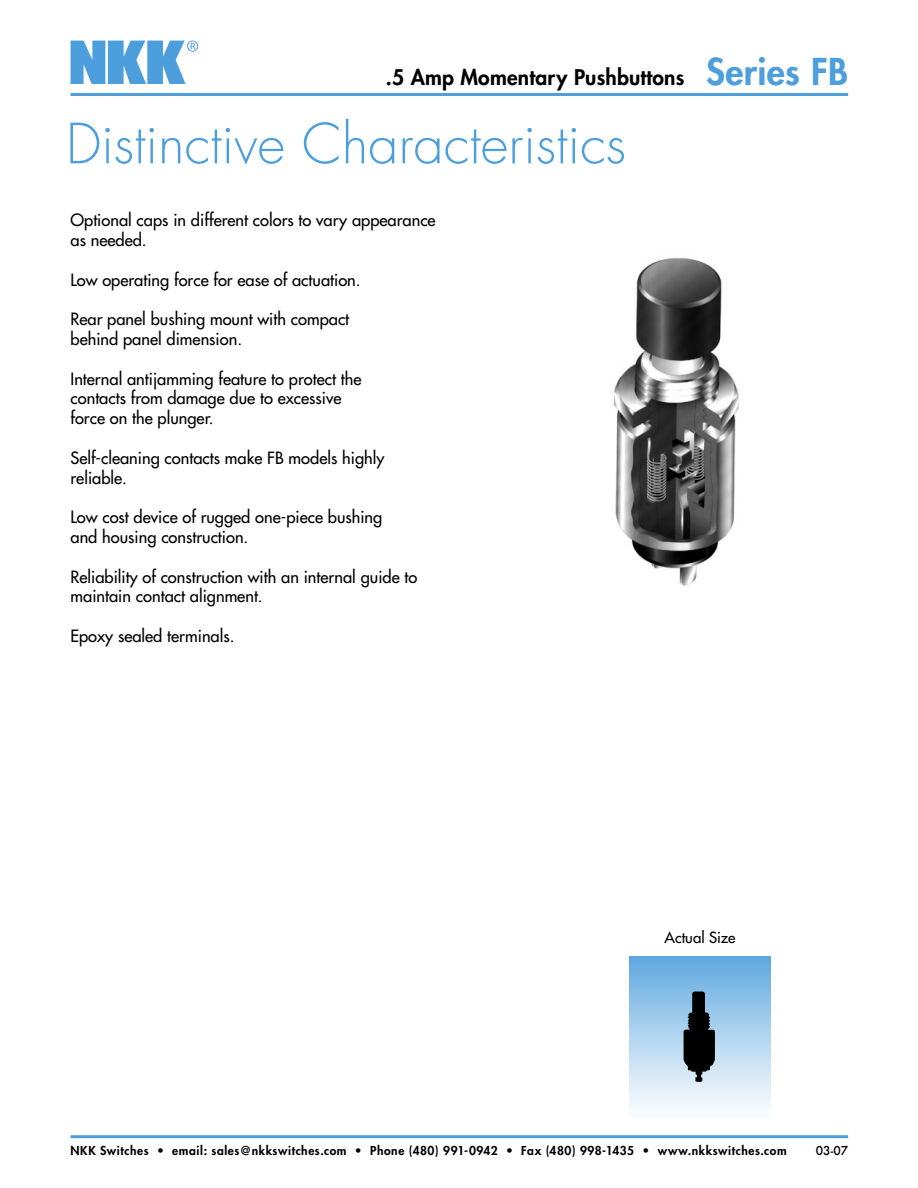
<style>
.page{position:relative;width:918px;height:1188px;background:#fff}
.page>*{position:absolute;margin:0;border:0;box-sizing:border-box;transform-origin:0 0}
.t1{font:300 54px "Futura Std";color:#4d9edc}
.t2{font:800 21px "Futura Std";letter-spacing:.01em;color:#000}
.t3{font:500 16.5px/19.8px "Futura Std";color:#000}
.t4{font:500 15px "Futura Std";color:#000}
.t5{font:800 12px "Futura Std";letter-spacing:.045em;color:#000}
.t6{font:500 12px "Futura";color:#000}
.s1{font-size:36px;color:#4d9edc}
</style>
<div class="page">
<hr style="left:71px;top:93px;width:777px;height:3px;background:#4d9edc">
<hr style="left:71px;top:1135px;width:777px;height:3px;background:#4d9edc">
<svg style="left:71px;top:40px;width:127px;height:44px"></svg>
<div style="left:630px;top:956px;width:140px;height:162px;background:linear-gradient(to bottom,#61a9e0,#fff)"></div>
<svg style="left:684px;top:992px;width:31px;height:90px;background:#37434c"></svg>
<img style="left:613px;top:257px;width:126px;height:329px">
<p class="t2" style="left:386px;top:64px;width:464px">.5 Amp Momentary Pushbuttons <span class="s1">Series FB</span></p>
<h1 class="t1" style="left:66px;top:111px;width:562px">Distinctive Characteristics</h1>
<p class="t3" style="left:71px;top:210px;width:367px">Optional caps in different colors to vary appearance as needed.</p>
<p class="t3" style="left:71px;top:270px;width:292px">Low operating force for ease of actuation.</p>
<p class="t3" style="left:71px;top:309px;width:280px">Rear panel bushing mount with compact behind panel dimension.</p>
<p class="t3" style="left:71px;top:369px;width:292px">Internal antijamming feature to protect the contacts from damage due to excessive force on the plunger.</p>
<p class="t3" style="left:71px;top:448px;width:315px">Self-cleaning contacts make FB models highly reliable.</p>
<p class="t3" style="left:71px;top:507px;width:313px">Low cost device of rugged one-piece bushing and housing construction.</p>
<p class="t3" style="left:71px;top:567px;width:348px">Reliability of construction with an internal guide to maintain contact alignment.</p>
<p class="t3" style="left:71px;top:626px;width:166px">Epoxy sealed terminals.</p>
<p class="t4" style="left:665px;top:928px;width:73px">Actual Size</p>
<p class="t5" style="left:71px;top:1143px;width:718px">NKK Switches • email: sales@nkkswitches.com • Phone (480) 991-0942 • Fax (480) 998-1435 • www.nkkswitches.com</p>
<p class="t6" style="left:816px;top:1142px;width:34px">03-07</p>
</div>
